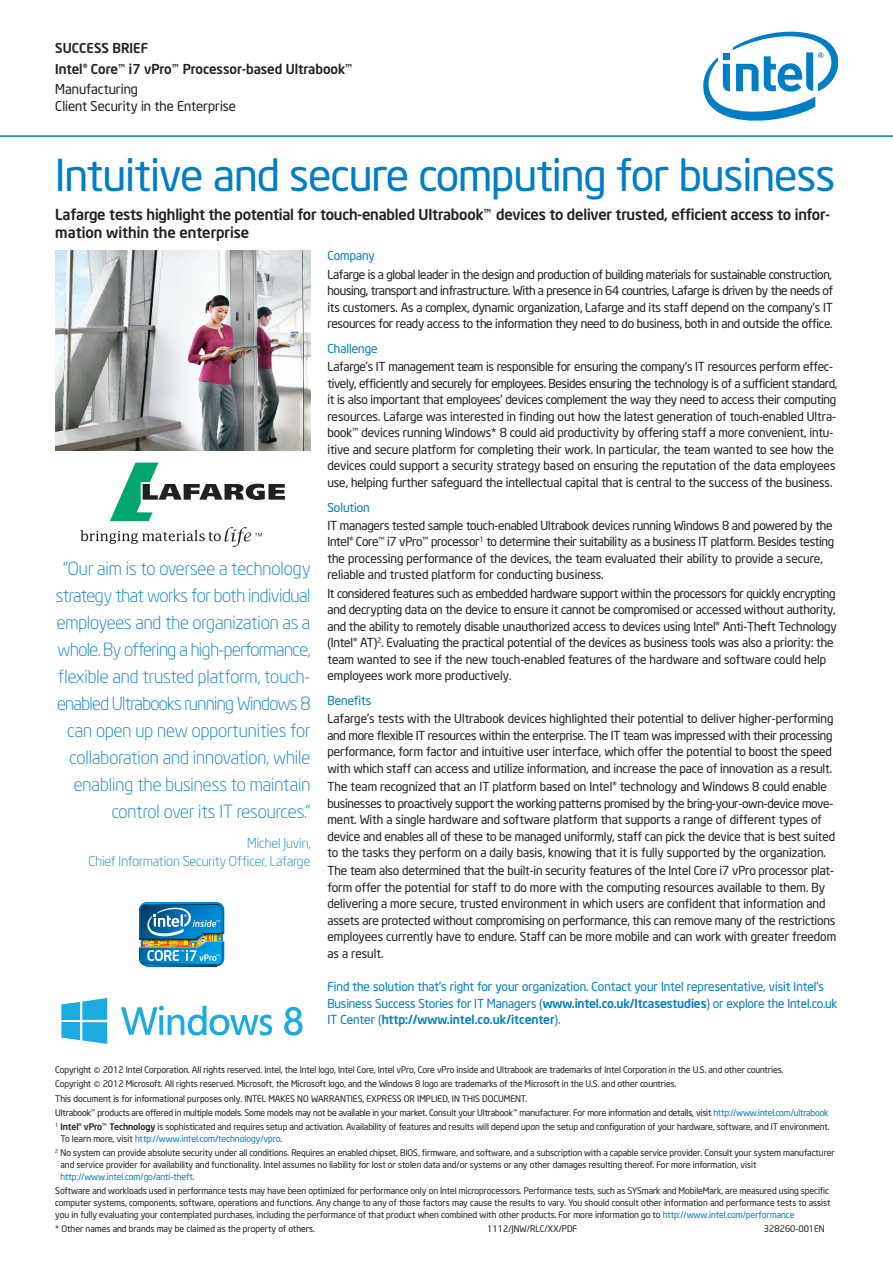
<style>
.page{position:relative;width:893px;height:1263px;background:#fff}
.page>*{position:absolute;margin:0;border:0;box-sizing:border-box;transform-origin:0 0}
.t1{font:43.5px "Neo Sans Intel";letter-spacing:-.01em;color:#007ec5}
.t2{font:300 19.5px "Neo Sans Intel";color:#231f20}
.t3{font:300 18px/27px "Neo Sans Intel";letter-spacing:-.005em;color:#007ec5;text-align:right}
.t4{font:500 15px/18px "Neo Sans Intel";letter-spacing:-.01em;color:#231f20}
.t5{font:500 13.5px/20.7px "Neo Sans Intel";color:#231f20}
.t6{font:300 13.5px/18px "Neo Sans Intel";color:#007ec5;text-align:right}
.t7{font:13.5px/16.5px "Neo Sans Intel";color:#231f20}
.t8{font:12.3px/16.5px "Neo Sans Intel";letter-spacing:-.01em;color:#231f20}
.t9{font:12.3px/16.5px "Neo Sans Intel";color:#007ec5}
.t10{font:9px/14.1px "Neo Sans Intel";letter-spacing:-.005em;color:#231f20}
.s1{font-weight:500}
.s2{color:#007ec5}
</style>
<div class="page">
<svg style="left:110px;top:463px;width:175px;height:58px"></svg>
<svg style="left:81px;top:527px;width:181px;height:20px"></svg>
<svg style="left:703px;top:31px;width:136px;height:90px"></svg>
<hr style="left:0;top:135px;width:892px;height:2px;background:#007ec5">
<img style="left:55px;top:251px;width:255px;height:200px">
<img style="left:139px;top:902px;width:85px;height:64px">
<svg style="left:61px;top:998px;width:46px;height:46px"></svg>
<svg style="left:121px;top:1006px;width:151px;height:29px"></svg>
<svg style="left:284px;top:1007px;width:19px;height:28px"></svg>
<p class="t5" style="left:55px;top:37px;width:302px">SUCCESS BRIEF<br>Intel®Core™i7 vPro™Processor-based Ultrabook™</p>
<p class="t7" style="left:55px;top:81px;width:182px">Manufacturing<br>Client Security in the Enterprise</p>
<h1 class="t1" style="left:55px;top:148px;width:781px">Intuitive and secure computing for business</h1>
<p class="t4" style="left:55px;top:205px;width:776px">Lafarge tests highlight the potential for touch-enabled UItrabook™devices to deliver trusted, efficient access to infor&shy;mation within the enterprise</p>
<p class="t3" style="left:56px;top:554px;width:256px">“Our aim is to oversee a technology strategy that works for both individual employees and the organization as a whole. By offering a high-performance, flexible and trusted platform, touch&shy;enabled Ultrabooks running Windows 8 can open up new opportunities for collaboration and innovation, while enabling the business to maintain control over its IT resources.”</p>
<p class="t6" style="left:89px;top:834px;width:223px">Michel Juvin,<br>Chief Information Security Officer, Lafarge</p>
<p class="t9" style="left:327px;top:247px;width:49px">Company</p>
<p class="t8" style="left:327px;top:266px;width:507px;text-align:justify">Lafarge is a global leader in the design and production of building materials for sustainable construction, housing, transport and infrastructure. With a presence in 64 countries, Lafarge is driven by the needs of its customers. As a complex, dynamic organization, Lafarge and its staff depend on the company’s IT resources for ready access to the information they need to do business, both in and outside the office.</p>
<p class="t9" style="left:327px;top:340px;width:52px">Challenge</p>
<p class="t8" style="left:327px;top:358px;width:511px">Lafarge’s IT management team is responsible for ensuring the company’s IT resources perform effec&shy;tively, efficiently and securely for employees. Besides ensuring the technology is of a sufficient standard, it is also important that employees’ devices complement the way they need to access their computing resources. Lafarge was interested in finding out how the latest generation of touch-enabled Ultra&shy;book™ devices running Windows* 8 could aid productivity by offering staff a more convenient, intu&shy;itive and secure platform for completing their work. In particular, the team wanted to see how the devices could support a security strategy based on ensuring the reputation of the data employees use, helping further safeguard the intellectual capital that is central to the success of the business.</p>
<p class="t9" style="left:327px;top:499px;width:44px">Solution</p>
<p class="t8" style="left:327px;top:517px;width:508px">IT managers tested sample touch-enabled Ultrabook devices running Windows 8 and powered by the Intel® Core™ i7 vPro™ processor<sup>1</sup> to determine their suitability as a business IT platform. Besides testing the processing performance of the devices, the team evaluated their ability to provide a secure, reliable and trusted platform for conducting business.</p>
<p class="t8" style="left:327px;top:585px;width:511px">It considered features such as embedded hardware support within the processors for quickly encrypting and decrypting data on the device to ensure it cannot be compromised or accessed without authority, and the ability to remotely disable unauthorized access to devices using Intel® Anti-Theft Technology (Intel® AT)<sup>2</sup>. Evaluating the practical potential of the devices as business tools was also a priority: the team wanted to see if the new touch-enabled features of the hardware and software could help employees work more productively.</p>
<p class="t9" style="left:327px;top:692px;width:45px">Benefits</p>
<p class="t8" style="left:327px;top:710px;width:507px">Lafarge’s tests with the Ultrabook devices highlighted their potential to deliver higher-performing and more flexible IT resources within the enterprise. The IT team was impressed with their processing performance, form factor and intuitive user interface, which offer the potential to boost the speed with which staff can access and utilize information, and increase the pace of innovation as a result.</p>
<p class="t8" style="left:327px;top:778px;width:509px">The team recognized that an IT platform based on Intel® technology and Windows 8 could enable businesses to proactively support the working patterns promised by the bring-your-own-device move&shy;ment. With a single hardware and software platform that supports a range of different types of device and enables all of these to be managed uniformly, staff can pick the device that is best suited to the tasks they perform on a daily basis, knowing that it is fully supported by the organization.</p>
<p class="t8" style="left:327px;top:862px;width:510px">The team also determined that the built-in security features of the Intel Core i7 vPro processor plat&shy;form offer the potential for staff to do more with the computing resources available to them. By delivering a more secure, trusted environment in which users are confident that information and assets are protected without compromising on performance, this can remove many of the restrictions employees currently have to endure. Staff can be more mobile and can work with greater freedom as a result.</p>
<p class="t9" style="left:327px;top:978px;width:512px">Find the solution that’s right for your organization. Contact your Intel representative, visit Intel’s<br>Business Success Stories for IT Managers (<span class="s1">www.intel.co.uk/Itcasestudies</span>) or explore the Intel.co.uk<br>IT Center (<span class="s1">http://www.intel.co.uk/itcenter</span>).</p>
<p class="t10" style="left:55px;top:1063px;width:38px">Copyright</p>
<h2 class="t2" style="left:93px;top:1063px;width:9px">©</h2>
<p class="t10" style="left:103px;top:1063px;width:682px">2012 Intel Corporation. All rights reserved. Intel, the Intel logo, Intel Core, Intel vPro, Core vPro inside and Ultrabook are trademarks of Intel Corporation in the U.S. and other countries.</p>
<p class="t10" style="left:55px;top:1077px;width:38px">Copyright</p>
<h2 class="t2" style="left:93px;top:1077px;width:9px">©</h2>
<p class="t10" style="left:55px;top:1077px;width:776px;text-indent:47px">2012 Microsoft. All rights reserved. Microsoft, the Microsoft logo, and the Windows 8 logo are trademarks of the Microsoft in the U.S. and other countries.<br>This document is for informational purposes only. INTEL MAKES NO WARRANTIES, EXPRESS OR IMPLIED, IN THIS DOCUMENT.<br>Ultrabook™ products are offered in multiple models. Some models may not be available in your market. Consult your Ultrabook™ manufacturer. For more information and details, visit <span class="s2">http://www.intel.com/ultrabook </span><sup>1</sup> <span class="s1">Intel®vPro™Technology</span> is sophisticated and requires setup and activation. Availability of features and results will depend upon the setup and configuration of your hardware, software, and IT environment.</p>
<p class="t10" style="left:55px;top:1131px;width:781px;text-indent:5px">To learn more, visit <span class="s2">http://www.intel.com/technology/vpro</span>.<br><sup>2</sup> No system can provide absolute security under all conditions. Requires an enabled chipset, BIOS, firmware, and software, and a subscription with a capable service provider. Consult your system manufacturer</p>
<p class="t10" style="left:61px;top:1158px;width:697px;line-height:12px">and service provider for availability and functionality. Intel assumes no liability for lost or stolen data and/or systems or any other damages resulting thereof. For more information, visit <span class="s2">http://www.intel.com/go/anti-theft</span>.</p>
<p class="t10" style="left:55px;top:1185px;width:777px;line-height:12px">Software and workloads used in performance tests may have been optimized for performance only on Intel microprocessors. Performance tests, such as SYSmark and MobileMark, are measured using specific computer systems, components, software, operations and functions. Any change to any of those factors may cause the results to vary. You should consult other information and performance tests to assist you in fully evaluating your contemplated purchases, including the performance of that product when combined with other products. For more information go to <span class="s2">http://www.intel.com/performance</span></p>
<p class="t10" style="left:55px;top:1222px;width:261px">* Other names and brands may be claimed as the property of others.</p>
<p class="t10" style="left:487px;top:1222px;width:92px">1112/JNW/RLC/XX/PDF</p>
<p class="t10" style="left:764px;top:1222px;width:62px">328260-001EN</p>
</div>
